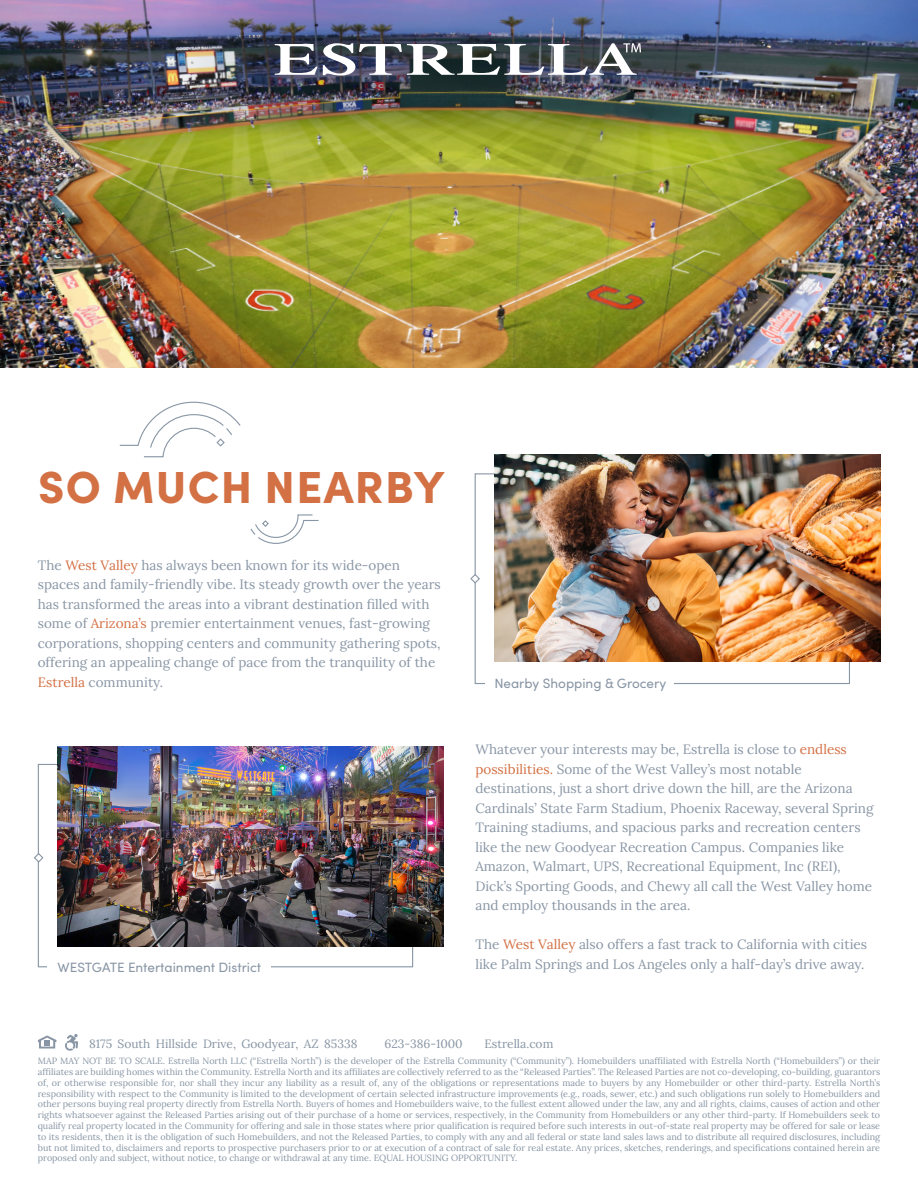
<style>
.page{position:relative;width:918px;height:1188px;background:#fff}
.page>*{position:absolute;margin:0;border:0;box-sizing:border-box;transform-origin:0 0}
.t1{font:900 45px "Sofia Pro";letter-spacing:.03em;color:#d37145}
.t2{font:13.5px/19.5px "Lora";color:#8996a5}
.t3{font:13.5px "Sofia Pro";color:#8996a5}
.t4{font:12px "Lora";color:#8795a4}
.t5{font:9px/10.8px "Lora";color:#8795a4;text-align:justify}
.s1{color:#d37145}
</style>
<div class="page">
<img style="left:0;top:0;width:918px;height:367px">
<svg style="left:38px;top:1035px;width:18px;height:14px"></svg>
<svg style="left:65px;top:1034px;width:13px;height:17px"></svg>
<img style="left:146px;top:0;width:626px;height:158px">
<svg style="left:275px;top:43px;width:366px;height:33px"></svg>
<img style="left:58px;top:746px;width:385px;height:201px">
<svg style="left:34px;top:852px;width:10px;height:11px"></svg>
<img style="left:494px;top:454px;width:386px;height:207px">
<svg style="left:470px;top:573px;width:10px;height:11px"></svg>
<svg style="left:119px;top:401px;width:122px;height:57px"></svg>
<svg style="left:250px;top:514px;width:69px;height:30px"></svg>
<p class="t1" style="left:38px;top:451px;width:408px">SO MUCH NEARBY</p>
<p class="t2" style="left:38px;top:554px;width:405px">The <span class="s1">West Valley</span> has always been known for its wide-open spaces and family-friendly vibe. Its steady growth over the years has transformed the areas into a vibrant destination filled with some of <span class="s1">Arizona’s</span> premier entertainment venues, fast-growing corporations, shopping centers and community gathering spots, offering an appealing change of pace from the tranquility of the <span class="s1">Estrella</span> community.</p>
<p class="t3" style="left:494px;top:673px;width:173px">Nearby Shopping &amp; Grocery</p>
<p class="t2" style="left:475px;top:739px;width:400px">Whatever your interests may be, Estrella is close to <span class="s1">endless possibilities.</span> Some of the West Valley’s most notable destinations, just a short drive down the hill, are the Arizona Cardinals’ State Farm Stadium, Phoenix Raceway, several Spring Training stadiums, and spacious parks and recreation centers like the new Goodyear Recreation Campus. Companies like Amazon, Walmart, UPS, Recreational Equipment, Inc (REI), Dick’s Sporting Goods, and Chewy all call the West Valley home and employ thousands in the area.</p>
<p class="t2" style="left:475px;top:934px;width:393px">The <span class="s1">West Valley</span> also offers a fast track to California with cities</p>
<p class="t3" style="left:58px;top:957px;width:205px">WESTGATE Entertainment District</p>
<p class="t2" style="left:475px;top:953px;width:391px">like Palm Springs and Los Angeles only a half-day’s drive away.</p>
<p class="t4" style="left:89px;top:1035px;width:270px">8175 South Hillside Drive, Goodyear, AZ 85338</p>
<p class="t4" style="left:385px;top:1035px;width:80px">623-386-1000</p>
<p class="t4" style="left:484px;top:1035px;width:71px">Estrella.com</p>
<p class="t5" style="left:38px;top:1055px;width:844px">MAP MAY NOT BE TO SCALE. Estrella North LLC (“Estrella North”) is the developer of the Estrella Community (“Community”). Homebuilders unaffiliated with Estrella North (“Homebuilders”) or their affiliates are building homes within the Community. Estrella North and its affiliates are collectively referred to as the “Released Parties”. The Released Parties are not co-developing, co-building, guarantors of, or otherwise responsible for, nor shall they incur any liability as a result of, any of the obligations or representations made to buyers by any Homebuilder or other third-party. Estrella North’s responsibility with respect to the Community is limited to the development of certain selected infrastructure improvements (e.g., roads, sewer, etc.) and such obligations run solely to Homebuilders and other persons buying real property directly from Estrella North. Buyers of homes and Homebuilders waive, to the fullest extent allowed under the law, any and all rights, claims, causes of action and other rights whatsoever against the Released Parties arising out of their purchase of a home or services, respectively, in the Community from Homebuilders or any other third-party. If Homebuilders seek to qualify real property located in the Community for offering and sale in those states where prior qualification is required before such interests in out-of-state real property may be offered for sale or lease to its residents, then it is the obligation of such Homebuilders, and not the Released Parties, to comply with any and all federal or state land sales laws and to distribute all required disclosures, including but not limited to, disclaimers and reports to prospective purchasers prior to or at execution of a contract of sale for real estate. Any prices, sketches, renderings, and specifications contained herein are proposed only and subject, without notice, to change or withdrawal at any time. EQUAL HOUSING OPPORTUNITY.</p>
</div>
